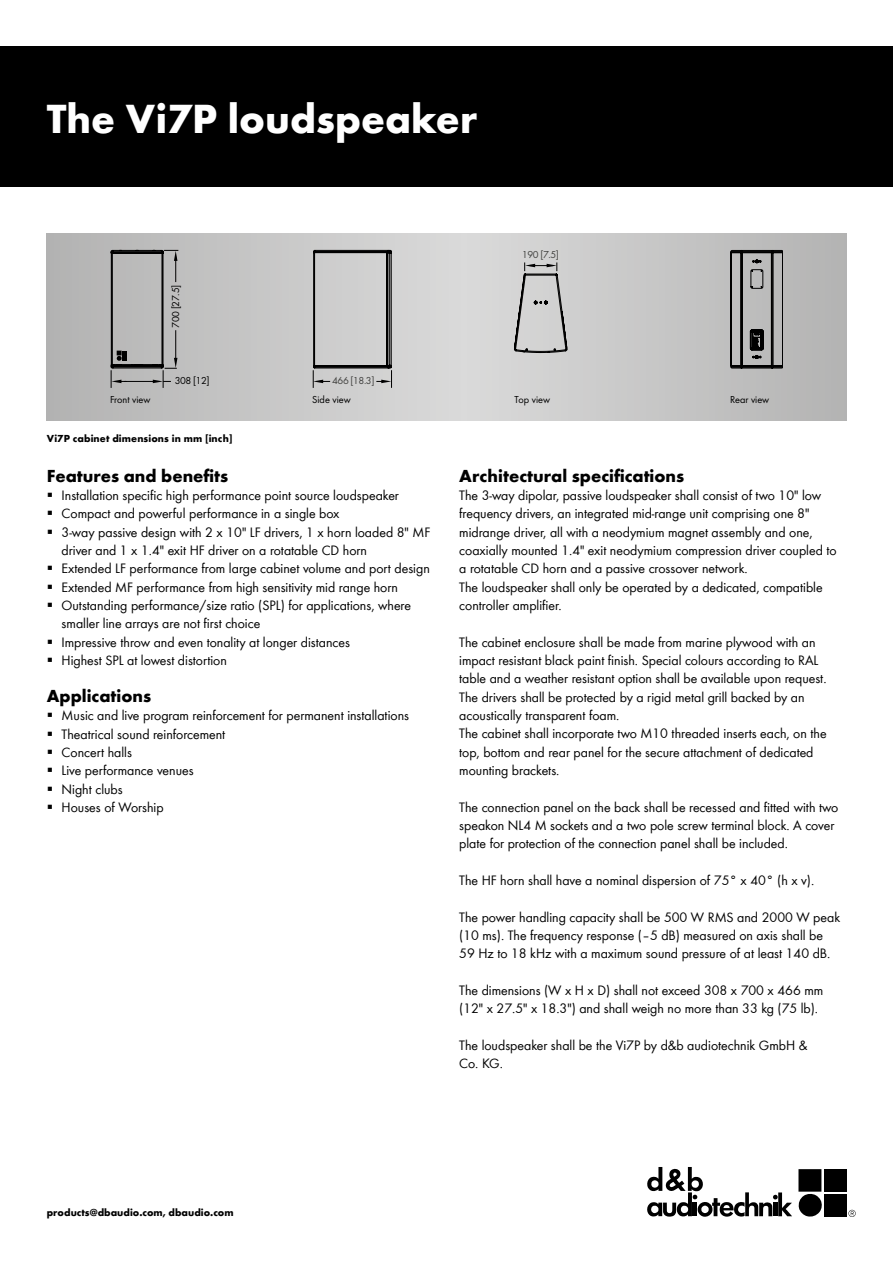
<style>
.page{position:relative;width:893px;height:1263px;background:#fff}
.page>*{position:absolute;margin:0;border:0;box-sizing:border-box;transform-origin:0 0}
.t1{font:700 42px "dbaudio Futura";color:#fff}
.t2{font:700 18px "dbaudio Futura";color:#000}
.t3{font:14.1px/18.3px "dbaudio Futura";color:#000}
.t4{font:700 10.5px "dbaudio Futura";letter-spacing:.005em;color:#000}
.t5{font:10.5px "dbaudio Futura";color:#000}
.t6{font:10.5px "dbaudio Futura";letter-spacing:-.04em;color:#41413f}
</style>
<div class="page">
<div style="left:0;top:47px;width:893px;height:140px;background:#000"></div>
<div style="left:824px;top:1169px;width:23px;height:23px;background:#000"></div>
<svg style="left:798px;top:1169px;width:24px;height:48px"></svg>
<div style="left:824px;top:1194px;width:23px;height:22px;background:#000"></div>
<svg style="left:647px;top:1167px;width:145px;height:50px"></svg>
<svg style="left:848px;top:1210px;width:8px;height:7px"></svg>
<svg style="left:47px;top:234px;width:799px;height:187px;background:#c6c6c5"></svg>
<svg style="left:731px;top:250px;width:52px;height:118px;background:#8c8c8c"></svg>
<svg style="left:111px;top:250px;width:67px;height:138px;background:#a4a4a3"></svg>
<svg style="left:313px;top:250px;width:79px;height:138px;background:#b6b6b6"></svg>
<svg style="left:514px;top:262px;width:53px;height:92px;background:#b7b7b6"></svg>
<h1 class="t1" style="left:47px;top:88px;width:432px">The Vi7P loudspeaker</h1>
<p class="t5" style="left:168px;top:328px;width:45px;rotate:-90deg">700 [27.5]</p>
<p class="t5" style="left:175px;top:374px;width:36px">308 [12]</p>
<p class="t6" style="left:332px;top:374px;width:44px">466 [18.3]</p>
<p class="t6" style="left:522px;top:247px;width:38px">190 [7.5]</p>
<p class="t5" style="left:312px;top:392px;width:40px">Side view</p>
<p class="t5" style="left:110px;top:392px;width:42px">Front view</p>
<p class="t5" style="left:730px;top:392px;width:41px">Rear view</p>
<p class="t5" style="left:515px;top:392px;width:37px">Top view</p>
<p class="t4" style="left:47px;top:431px;width:187px">Vi7P cabinet dimensions in mm [inch]</p>
<p class="t2" style="left:47px;top:462px;width:183px">Features and benefits</p>
<p class="t3" style="left:62px;top:485px;width:370px">Installation specific high performance point source loudspeaker Compact and powerful performance in a single box<br>3-way passive design with 2 x 10" LF drivers, 1 x horn loaded 8" MF driver and 1 x 1.4" exit HF driver on a rotatable CD horn<br>Extended LF performance from large cabinet volume and port design Extended MF performance from high sensitivity mid range horn Outstanding performance/size ratio (SPL) for applications, where smaller line arrays are not first choice<br>Impressive throw and even tonality at longer distances<br>Highest SPL at lowest distortion</p>
<p class="t2" style="left:47px;top:683px;width:106px">Applications</p>
<p class="t3" style="left:62px;top:706px;width:349px">Music and live program reinforcement for permanent installations<br>Theatrical sound reinforcement<br>Concert halls<br>Live performance venues<br>Night clubs<br>Houses of Worship</p>
<p class="t2" style="left:459px;top:462px;width:227px">Architectural specifications</p>
<p class="t3" style="left:459px;top:485px;width:379px">The 3-way dipolar, passive loudspeaker shall consist of two 10" low frequency drivers, an integrated mid-range unit comprising one 8" midrange driver, all with a neodymium magnet assembly and one, coaxially mounted 1.4" exit neodymium compression driver coupled to a rotatable CD horn and a passive crossover network.<br>The loudspeaker shall only be operated by a dedicated, compatible controller amplifier.</p>
<p class="t3" style="left:459px;top:632px;width:369px">The cabinet enclosure shall be made from marine plywood with an impact resistant black paint finish. Special colours according to RAL table and a weather resistant option shall be available upon request.<br>The drivers shall be protected by a rigid metal grill backed by an acoustically transparent foam.<br>The cabinet shall incorporate two M10 threaded inserts each, on the top, bottom and rear panel for the secure attachment of dedicated mounting brackets.</p>
<p class="t3" style="left:459px;top:797px;width:381px">The connection panel on the back shall be recessed and fitted with two speakon NL4 M sockets and a two pole screw terminal block. A cover plate for protection of the connection panel shall be included.</p>
<p class="t3" style="left:459px;top:870px;width:357px">The HF horn shall have a nominal dispersion of 75° x 40° (h x v).</p>
<p class="t3" style="left:459px;top:907px;width:382px">The power handling capacity shall be 500 W RMS and 2000 W peak (10 ms). The frequency response (–5 dB) measured on axis shall be<br>59 Hz to 18 kHz with a maximum sound pressure of at least 140 dB.</p>
<p class="t3" style="left:459px;top:980px;width:366px">The dimensions (W x H x D) shall not exceed 308 x 700 x 466 mm (12" x 27.5" x 18.3") and shall weigh no more than 33 kg (75 lb).</p>
<p class="t3" style="left:459px;top:1035px;width:350px">The loudspeaker shall be the Vi7P by d&amp;b audiotechnik GmbH &amp;<br>Co. KG.</p>
<p class="t4" style="left:47px;top:1205px;width:188px">products@dbaudio.com, dbaudio.com</p>
</div>
